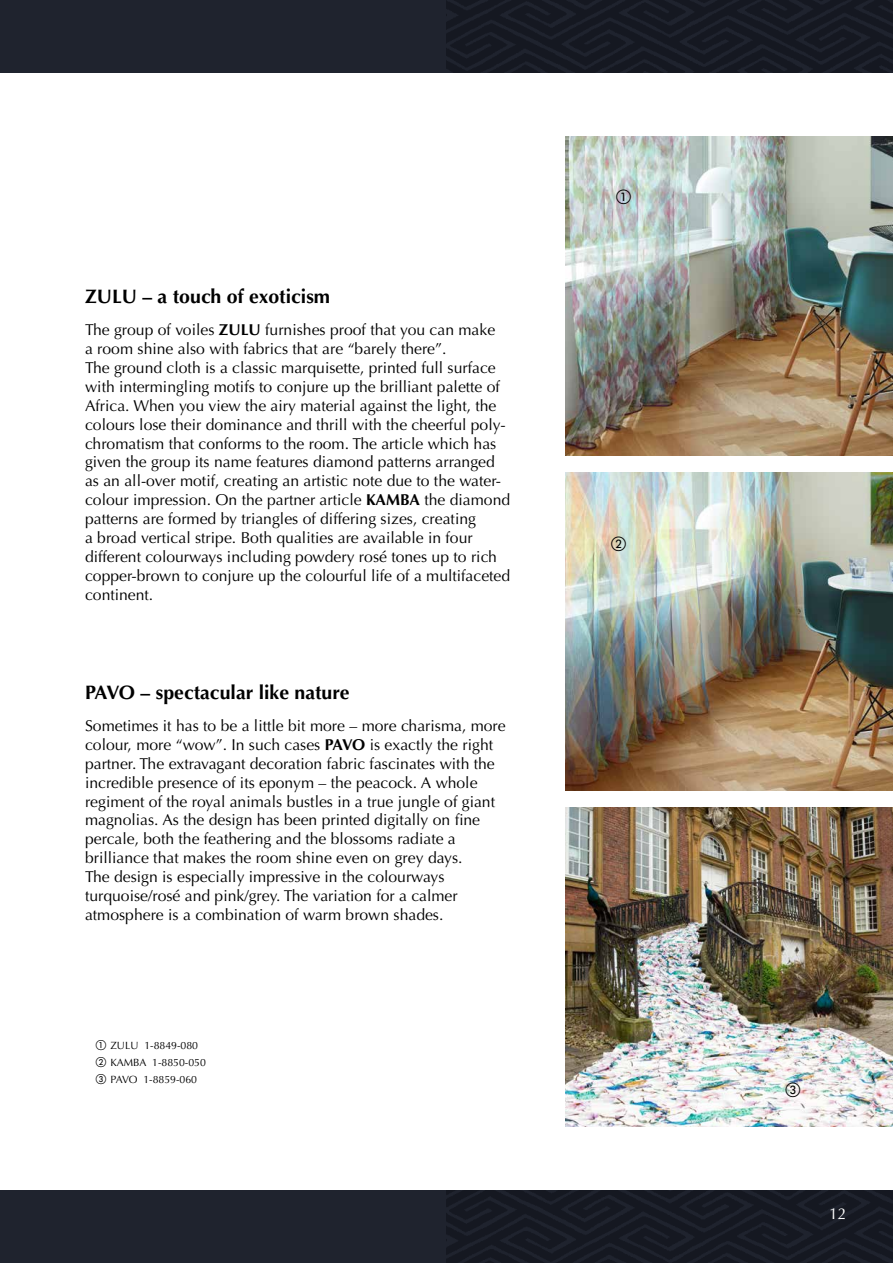
<style>
.page{position:relative;width:893px;height:1263px;background:#fff}
.page>*{position:absolute;margin:0;border:0;box-sizing:border-box;transform-origin:0 0}
.t1{font:700 19.5px "Optima LT Std";color:#000}
.t2{font:15.75px/18.9px "Optima LT Std";color:#000}
.t3{font:15.75px "Optima LT Std";color:#fff}
.t4{font:10.5px/16.8px "Optima LT Std";color:#000}
.s1{font-weight:700}
</style>
<div class="page">
<div style="left:0;top:0;width:893px;height:72px;background:linear-gradient(to right,#212530,#161922)"></div>
<div style="left:0;top:1191px;width:893px;height:72px;background:linear-gradient(to right,#212530,#161923)"></div>
<img style="left:566px;top:808px;width:327px;height:319px">
<img style="left:566px;top:472px;width:327px;height:319px">
<img style="left:566px;top:136px;width:327px;height:319px">
<svg style="left:611px;top:537px;width:15px;height:14px"></svg>
<svg style="left:616px;top:189px;width:15px;height:15px"></svg>
<svg style="left:786px;top:1082px;width:14px;height:15px"></svg>
<p class="t1" style="left:85px;top:285px;width:247px">ZULU – a touch of exoticism</p>
<p class="t2" style="left:85px;top:321px;width:427px">The group of voiles <span class="s1">ZULU</span> furnishes proof that you can make<br>a room shine also with fabrics that are “barely there”.<br>The ground cloth is a classic marquisette, printed full surface with intermingling motifs to conjure up the brilliant palette of Africa. When you view the airy material against the light, the colours lose their dominance and thrill with the cheerful poly&shy;chromatism that conforms to the room. The article which has given the group its name features diamond patterns arranged as an all-over motif, creating an artistic note due to the water&shy;colour impression. On the partner article <span class="s1">KAMBA</span> the diamond patterns are formed by triangles of differing sizes, creating<br>a broad vertical stripe. Both qualities are available in four different colourways including powdery rosé tones up to rich copper-brown to conjure up the colourful life of a multifaceted continent.</p>
<p class="t1" style="left:85px;top:681px;width:266px">PAVO – spectacular like nature</p>
<p class="t2" style="left:85px;top:716px;width:422px">Sometimes it has to be a little bit more – more charisma, more colour, more “wow”. In such cases <span class="s1">PAVO</span> is exactly the right partner. The extravagant decoration fabric fascinates with the incredible presence of its eponym – the peacock. A whole regiment of the royal animals bustles in a true jungle of giant magnolias. As the design has been printed digitally on fine percale, both the feathering and the blossoms radiate a brilliance that makes the room shine even on grey days.<br>The design is especially impressive in the colourways turquoise/rosé and pink/grey. The variation for a calmer atmosphere is a combination of warm brown shades.</p>
<p class="t4" style="left:96px;top:1037px;width:112px">① ZULU 1-8849-080<br>② KAMBA 1-8850-050<br>③ PAVO 1-8859-060</p>
<p class="t3" style="left:829px;top:1205px;width:19px">12</p>
</div>
